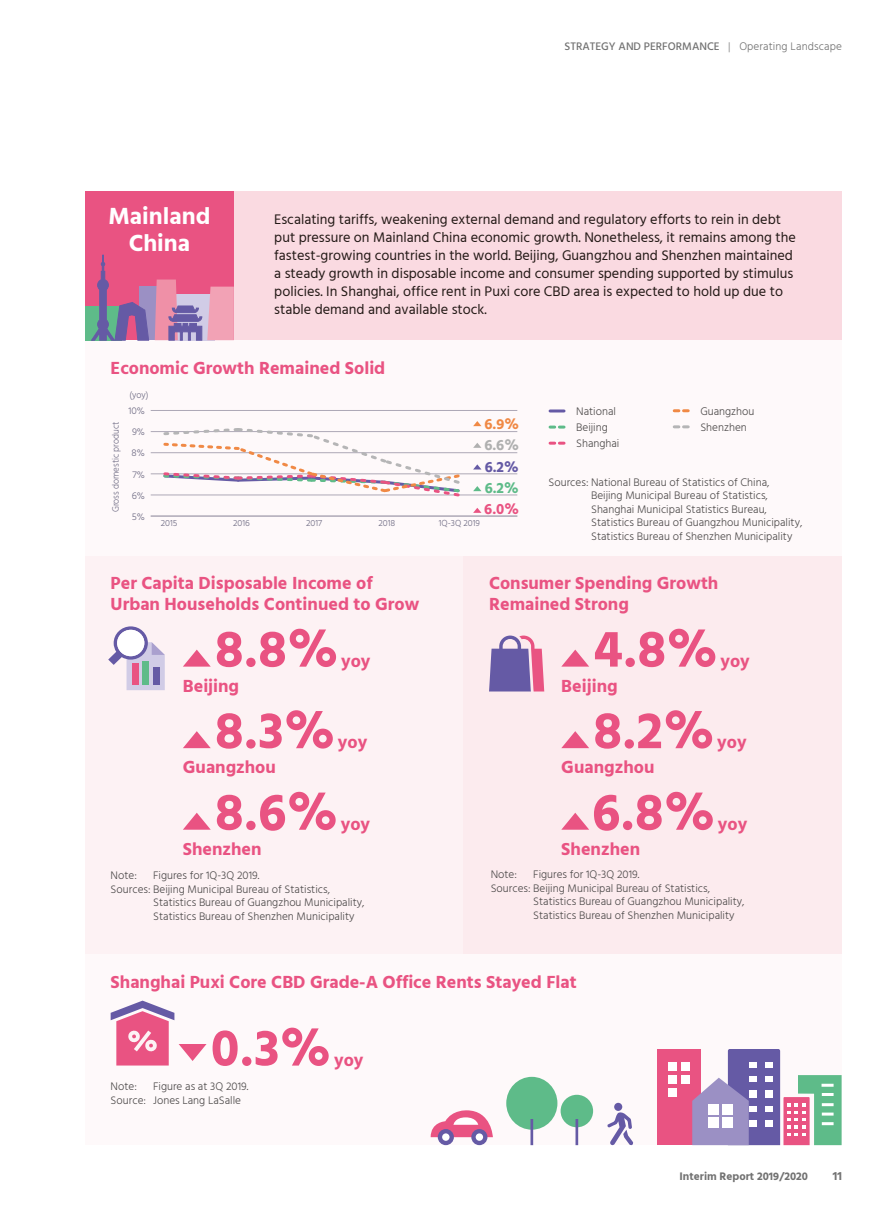
<style>
.page{position:relative;width:893px;height:1212px;background:#fff}
.page>*{position:absolute;margin:0;border:0;box-sizing:border-box;transform-origin:0 0}
.t1{font:700 52.5px "Hind";color:#e95382}
.t2{font:700 24px/27px "Hind";color:#fff;text-align:center}
.t3{font:700 18px/21px "Hind";color:#e95382}
.t4{font:700 15px "Hind";color:#e95382}
.t5{font:700 15px "Hind";color:#655aa5}
.t6{font:700 15px "Hind";color:#f08945}
.t7{font:700 15px "Hind";color:#5ebb89}
.t8{font:700 15px "Hind";color:#b0b0b0}
.t9{font:14.25px/18px "Hind";color:#231916}
.t10{font:700 12px "Hind";color:#727272}
.t11{font:300 11.25px/13.5px "Hind";color:#4d4a4a}
.t12{font:500 11.25px "Hind";color:#727272}
.t13{font:700 11.25px "Hind";color:#727272}
.t14{font:300 9.9px "Hind";color:#6e6b83}
.t15{font:300 9.45px "Hind";color:#6e6b83;scale:.95 1}
.t16{font:300 9px "Hind";color:#6e6b83}
.s1{font-weight:300}
</style>
<div class="page">
<div style="left:85px;top:555px;width:378px;height:399px;background:#fdf2f4"></div>
<div style="left:463px;top:555px;width:379px;height:399px;background:#fcebee"></div>
<div style="left:85px;top:954px;width:757px;height:191px;background:#fef9fa"></div>
<div style="left:85px;top:340px;width:757px;height:215px;background:#fef9fa"></div>
<hr style="left:550px;top:409px;width:14px;height:3px;background:#655aa5">
<svg style="left:550px;top:426px;width:14px;height:3px"></svg>
<svg style="left:550px;top:442px;width:14px;height:3px"></svg>
<svg style="left:674px;top:409px;width:14px;height:3px"></svg>
<svg style="left:674px;top:425px;width:14px;height:3px"></svg>
<hr style="left:151px;top:516px;width:366px;height:1px;background:#ada8b6">
<hr style="left:151px;top:495px;width:366px;height:1px;background:#ada8b6">
<hr style="left:151px;top:474px;width:366px;height:1px;background:#ada8b6">
<hr style="left:151px;top:452px;width:366px;height:1px;background:#ada8b6">
<hr style="left:151px;top:431px;width:366px;height:1px;background:#ada8b6">
<hr style="left:151px;top:410px;width:366px;height:1px;background:#ada8b6">
<svg style="left:162px;top:428px;width:300px;height:69px"></svg>
<svg style="left:473px;top:508px;width:8px;height:5px"></svg>
<svg style="left:473px;top:464px;width:8px;height:5px"></svg>
<svg style="left:473px;top:421px;width:8px;height:5px"></svg>
<svg style="left:473px;top:486px;width:8px;height:5px"></svg>
<svg style="left:473px;top:443px;width:8px;height:5px"></svg>
<div style="left:234px;top:191px;width:608px;height:149px;background:#fadae1"></div>
<svg style="left:183px;top:650px;width:28px;height:17px"></svg>
<svg style="left:183px;top:731px;width:28px;height:17px"></svg>
<svg style="left:111px;top:1000px;width:96px;height:65px"></svg>
<svg style="left:183px;top:813px;width:28px;height:17px"></svg>
<svg style="left:489px;top:635px;width:55px;height:56px"></svg>
<svg style="left:561px;top:650px;width:28px;height:17px"></svg>
<svg style="left:561px;top:731px;width:28px;height:17px"></svg>
<svg style="left:561px;top:813px;width:28px;height:17px"></svg>
<div style="left:85px;top:191px;width:149px;height:149px;background:#e95382"></div>
<svg style="left:108px;top:626px;width:57px;height:64px"></svg>
<div style="left:117px;top:630px;width:27px;height:26px;background:#fff;border-radius:50%"></div>
<div style="left:658px;top:1049px;width:43px;height:96px;background:#e95382"></div>
<svg style="left:692px;top:1049px;width:150px;height:96px"></svg>
<div style="left:669px;top:1062px;width:8px;height:9px;background:#fff"></div>
<div style="left:669px;top:1075px;width:8px;height:9px;background:#fff"></div>
<div style="left:682px;top:1062px;width:8px;height:9px;background:#fff"></div>
<div style="left:669px;top:1088px;width:8px;height:9px;background:#fff"></div>
<div style="left:682px;top:1075px;width:8px;height:9px;background:#fff"></div>
<div style="left:708px;top:1104px;width:11px;height:10px;background:#fff"></div>
<div style="left:708px;top:1117px;width:11px;height:11px;background:#fff"></div>
<div style="left:722px;top:1104px;width:10px;height:10px;background:#fff"></div>
<div style="left:722px;top:1117px;width:10px;height:11px;background:#fff"></div>
<svg style="left:431px;top:1110px;width:62px;height:27px"></svg>
<div style="left:438px;top:1129px;width:16px;height:16px;background:#655aa5;border-radius:50%"></div>
<div style="left:442px;top:1133px;width:8px;height:8px;background:#fff;border-radius:50%"></div>
<svg style="left:471px;top:1129px;width:16px;height:16px"></svg>
<div style="left:476px;top:1133px;width:7px;height:8px;background:#fff;border-radius:50%"></div>
<div style="left:506px;top:1077px;width:51px;height:53px;background:#5ebb89;border-radius:50%"></div>
<hr style="left:530px;top:1119px;width:3px;height:26px;background:#655aa5">
<div style="left:561px;top:1095px;width:32px;height:32px;background:#5ebb89;border-radius:50%"></div>
<hr style="left:575px;top:1119px;width:3px;height:26px;background:#655aa5">
<svg style="left:607px;top:1112px;width:26px;height:33px"></svg>
<div style="left:614px;top:1103px;width:8px;height:8px;background:#655aa5;border-radius:50%"></div>
<div style="left:85px;top:306px;width:36px;height:34px;background:#5ebb89"></div>
<div style="left:139px;top:287px;width:18px;height:53px;background:#9b90c4"></div>
<svg style="left:91px;top:255px;width:58px;height:85px"></svg>
<svg style="left:155px;top:279px;width:79px;height:61px;background:#d18caf"></svg>
<h2 class="t2" style="left:108px;top:202px;width:103px">Mainland<br>China</h2>
<p class="t12" style="left:565px;top:39px;width:279px">STRATEGY AND PERFORMANCE <span class="s1">| Operating Landscape</span></p>
<p class="t9" style="left:274px;top:211px;width:523px">Escalating tariffs, weakening external demand and regulatory efforts to rein in debt put pressure on Mainland China economic growth. Nonetheless, it remains among the fastest-growing countries in the world. Beijing, Guangzhou and Shenzhen maintained a steady growth in disposable income and consumer spending supported by stimulus policies. In Shanghai, office rent in Puxi core CBD area is expected to hold up due to stable demand and available stock.</p>
<h3 class="t3" style="left:111px;top:357px;width:276px">Economic Growth Remained Solid</h3>
<p class="t15" style="left:129px;top:388px;width:22px">(yoy)</p>
<p class="t14" style="left:128px;top:404px;width:18px">10%</p>
<p class="t15" style="left:110px;top:512px;width:97px;rotate:-90deg">Gross domestic product</p>
<p class="t14" style="left:132px;top:425px;width:14px">9%</p>
<p class="t14" style="left:132px;top:447px;width:15px">8%</p>
<p class="t14" style="left:133px;top:468px;width:14px">7%</p>
<p class="t14" style="left:132px;top:489px;width:15px">6%</p>
<p class="t14" style="left:132px;top:510px;width:15px">5%</p>
<h3 class="t6" style="left:484px;top:415px;width:36px">6.9%</h3>
<h3 class="t8" style="left:484px;top:436px;width:36px">6.6%</h3>
<h3 class="t5" style="left:485px;top:458px;width:36px">6.2%</h3>
<h3 class="t7" style="left:485px;top:479px;width:36px">6.2%</h3>
<h3 class="t4" style="left:484px;top:500px;width:36px">6.0%</h3>
<p class="t16" style="left:161px;top:517px;width:18px">2015</p>
<p class="t16" style="left:233px;top:517px;width:18px">2016</p>
<p class="t16" style="left:306px;top:517px;width:18px">2017</p>
<p class="t16" style="left:378px;top:517px;width:18px">2018</p>
<p class="t16" style="left:439px;top:517px;width:43px">1Q-3Q 2019</p>
<p class="t11" style="left:576px;top:404px;width:41px;line-height:16px">National<br>Beijing</p>
<p class="t11" style="left:576px;top:437px;width:45px">Shanghai</p>
<p class="t11" style="left:700px;top:404px;width:56px;line-height:16px">Guangzhou<br>Shenzhen</p>
<p class="t11" style="left:591px;top:476px;width:213px;text-indent:-43px">Sources: National Bureau of Statistics of China, Beijing Municipal Bureau of Statistics, Shanghai Municipal Statistics Bureau, Statistics Bureau of Guangzhou Municipality, Statistics Bureau of Shenzhen Municipality</p>
<h3 class="t3" style="left:111px;top:572px;width:310px">Per Capita Disposable Income of<br>Urban Households Continued to Grow</h3>
<h3 class="t3" style="left:489px;top:572px;width:231px">Consumer Spending Growth<br>Remained Strong</h3>
<h1 class="t1" style="left:215px;top:618px;width:125px">8.8%</h1>
<h3 class="t3" style="left:341px;top:650px;width:31px">yoy</h3>
<h1 class="t1" style="left:593px;top:618px;width:126px">4.8%</h1>
<h3 class="t3" style="left:720px;top:650px;width:31px">yoy</h3>
<h3 class="t3" style="left:183px;top:675px;width:58px">Beijing</h3>
<h3 class="t3" style="left:561px;top:675px;width:58px">Beijing</h3>
<h1 class="t1" style="left:215px;top:699px;width:122px">8.3%</h1>
<h3 class="t3" style="left:338px;top:731px;width:31px">yoy</h3>
<h1 class="t1" style="left:593px;top:699px;width:123px">8.2%</h1>
<h3 class="t3" style="left:717px;top:731px;width:31px">yoy</h3>
<h3 class="t3" style="left:183px;top:756px;width:95px">Guangzhou</h3>
<h3 class="t3" style="left:561px;top:756px;width:95px">Guangzhou</h3>
<h1 class="t1" style="left:215px;top:781px;width:125px">8.6%</h1>
<h3 class="t3" style="left:341px;top:813px;width:31px">yoy</h3>
<h1 class="t1" style="left:592px;top:781px;width:125px">6.8%</h1>
<h3 class="t3" style="left:718px;top:813px;width:31px">yoy</h3>
<h3 class="t3" style="left:183px;top:838px;width:80px">Shenzhen</h3>
<h3 class="t3" style="left:561px;top:838px;width:80px">Shenzhen</h3>
<p class="t11" style="left:111px;top:869px;width:28px">Note:</p>
<p class="t11" style="left:153px;top:869px;width:108px">Figures for 1Q-3Q 2019.</p>
<p class="t11" style="left:111px;top:883px;width:221px">Sources: Beijing Municipal Bureau of Statistics,</p>
<p class="t11" style="left:153px;top:896px;width:213px">Statistics Bureau of Guangzhou Municipality,</p>
<p class="t11" style="left:153px;top:910px;width:203px">Statistics Bureau of Shenzhen Municipality</p>
<p class="t11" style="left:491px;top:868px;width:28px">Note:</p>
<p class="t11" style="left:533px;top:868px;width:108px">Figures for 1Q-3Q 2019.</p>
<p class="t11" style="left:491px;top:882px;width:221px">Sources: Beijing Municipal Bureau of Statistics,</p>
<p class="t11" style="left:533px;top:895px;width:213px">Statistics Bureau of Guangzhou Municipality,</p>
<p class="t11" style="left:533px;top:909px;width:203px">Statistics Bureau of Shenzhen Municipality</p>
<h3 class="t3" style="left:111px;top:971px;width:468px">Shanghai Puxi Core CBD Grade-A Office Rents Stayed Flat</h3>
<h1 class="t1" style="left:211px;top:1017px;width:122px">0.3%</h1>
<h3 class="t3" style="left:334px;top:1049px;width:31px">yoy</h3>
<p class="t11" style="left:111px;top:1080px;width:139px;text-indent:43px">Figure as at 3Q 2019.<br>Source: Jones Lang LaSalle</p>
<p class="t11" style="left:111px;top:1080px;width:28px">Note:</p>
<p class="t13" style="left:680px;top:1169px;width:130px">Interim Report 2019/2020</p>
<p class="t10" style="left:833px;top:1169px;width:11px">11</p>
</div>
